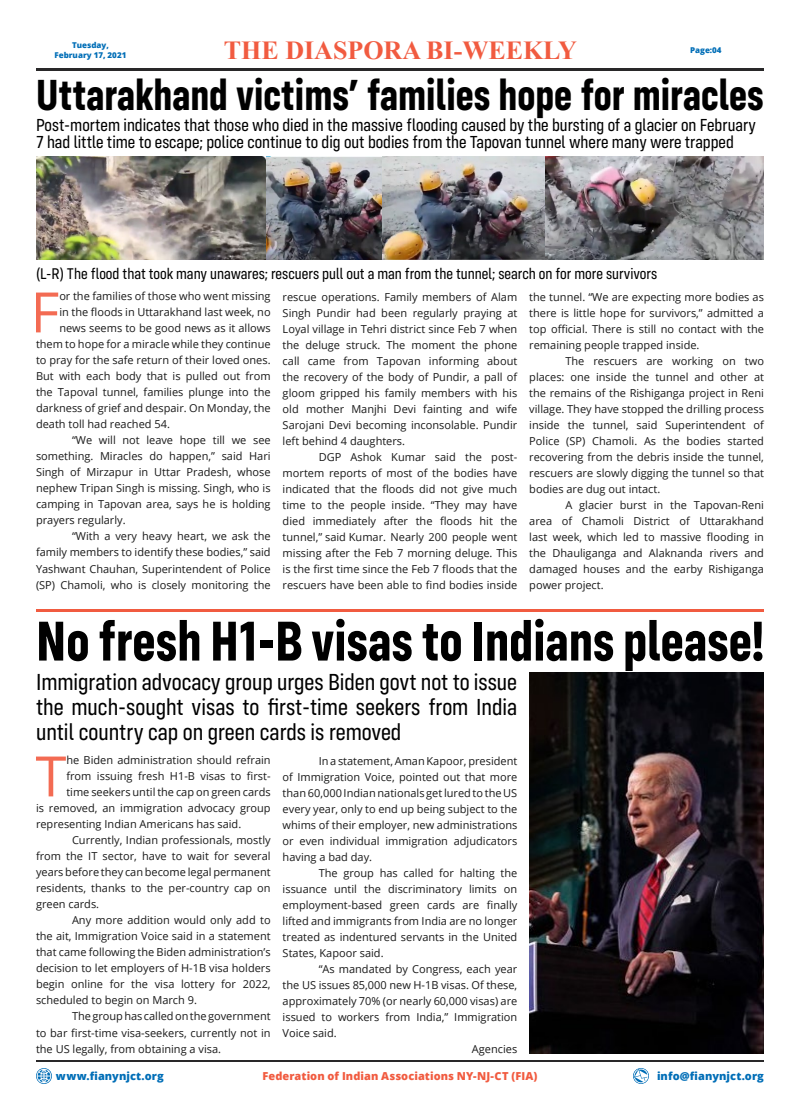
<style>
.page{position:relative;width:800px;height:1120px;background:#fff}
.page>*{position:absolute;margin:0;border:0;box-sizing:border-box;transform-origin:0 0}
.t1{font:700 58px "Config Condensed";color:#000;scale:.95 1}
.t2{font:55.8px "Open Sans";color:#f36b53}
.t3{font:700 45px "Config Condensed";color:#000;scale:.95 1}
.t4{font:700 26px "Times New Roman";color:#f15b40}
.t5{font:24px/25px "Config Condensed";color:#000;text-align:justify}
.t6{font:18px/17px "Config Condensed";color:#000}
.t7{font:16px "Config Condensed";color:#000}
.t8{font:11px/16px "Open Sans";color:#1a1a1a;text-align:justify}
.t9{font:800 11px "Open Sans";letter-spacing:.005em;color:#f15b40}
.t10{font:800 11px "Open Sans";letter-spacing:.005em;color:#006eb7}
.t11{font:800 8px/9.6px "Open Sans";color:#006eb7;text-align:center}
</style>
<div class="page">
<hr style="left:36px;top:68px;width:728px;height:3px;background:#292829">
<hr style="left:36px;top:1060px;width:728px;height:2px;background:#292829">
<svg style="left:633px;top:1068px;width:16px;height:16px"></svg>
<svg style="left:36px;top:1068px;width:16px;height:16px"></svg>
<img style="left:36px;top:156px;width:346px;height:104px">
<img style="left:382px;top:156px;width:382px;height:104px">
<hr style="left:36px;top:609px;width:728px;height:3px;background:#f15b40">
<img style="left:529px;top:672px;width:234px;height:382px">
<p class="t11" style="left:55px;top:40px;width:73px">Tuesday,<br>February 17, 2021</p>
<h3 class="t4" style="left:224px;top:31px;width:355px">THE DIASPORA BI-WEEKLY</h3>
<p class="t11" style="left:690px;top:45px;width:33px">Page:04</p>
<h3 class="t3" style="left:36px;top:68px;width:768px">Uttarakhand victims’ families hope for miracles</h3>
<h3 class="t6" style="left:36px;top:117px;width:721px">Post-mortem indicates that those who died in the massive flooding caused by the bursting of a glacier on February<br>7 had little time to escape; police continue to dig out bodies from the Tapovan tunnel where many were trapped</h3>
<h3 class="t7" style="left:36px;top:265px;width:623px">(L-R) The flood that took many unawares; rescuers pull out a man from the tunnel; search on for more survivors</h3>
<h2 class="t2" style="left:31px;top:274px;width:30px">F</h2>
<p class="t8" style="left:59px;top:288px;width:213px">or the families of those who went missing</p>
<p class="t8" style="left:59px;top:304px;width:213px">in the floods in Uttarakhand last week, no</p>
<p class="t8" style="left:59px;top:320px;width:213px">news seems to be good news as it allows</p>
<p class="t8" style="left:36px;top:336px;width:236px">them to hope for a miracle while they continue</p>
<p class="t8" style="left:36px;top:352px;width:236px">to pray for the safe return of their loved ones.</p>
<p class="t8" style="left:36px;top:368px;width:236px">But with each body that is pulled out from</p>
<p class="t8" style="left:36px;top:384px;width:236px">the Tapoval tunnel, families plunge into the</p>
<p class="t8" style="left:36px;top:400px;width:236px">darkness of grief and despair. On Monday, the</p>
<p class="t8" style="left:36px;top:416px;width:136px">death toll had reached 54.</p>
<p class="t8" style="left:72px;top:432px;width:200px">“We will not leave hope till we see</p>
<p class="t8" style="left:36px;top:448px;width:236px">something. Miracles do happen,” said Hari</p>
<p class="t8" style="left:36px;top:464px;width:236px">Singh of Mirzapur in Uttar Pradesh, whose</p>
<p class="t8" style="left:36px;top:480px;width:236px">nephew Tripan Singh is missing. Singh, who is</p>
<p class="t8" style="left:36px;top:496px;width:236px">camping in Tapovan area, says he is holding</p>
<p class="t8" style="left:36px;top:512px;width:91px">prayers regularly.</p>
<p class="t8" style="left:72px;top:528px;width:200px">“With a very heavy heart, we ask the</p>
<p class="t8" style="left:36px;top:544px;width:236px">family members to identify these bodies,” said</p>
<p class="t8" style="left:36px;top:560px;width:236px">Yashwant Chauhan, Superintendent of Police</p>
<p class="t8" style="left:36px;top:576px;width:236px">(SP) Chamoli, who is closely monitoring the</p>
<p class="t8" style="left:283px;top:288px;width:236px">rescue operations. Family members of Alam Singh Pundir had been regularly praying at Loyal village in Tehri district since Feb 7 when the deluge struck. The moment the phone call came from Tapovan informing about the recovery of the body of Pundir, a pall of gloom gripped his family members with his old mother Manjhi Devi fainting and wife Sarojani Devi becoming inconsolable. Pundir left behind 4 daughters.</p>
<p class="t8" style="left:283px;top:448px;width:236px;text-indent:36px">DGP Ashok Kumar said the post&shy;mortem reports of most of the bodies have indicated that the floods did not give much time to the people inside. “They may have died immediately after the floods hit the tunnel,” said Kumar. Nearly 200 people went missing after the Feb 7 morning deluge. This is the first time since the Feb 7 floods that the rescuers have been able to find bodies inside</p>
<p class="t8" style="left:529px;top:288px;width:236px">the tunnel. “We are expecting more bodies as there is little hope for survivors,” admitted a top official. There is still no contact with the remaining people trapped inside.</p>
<p class="t8" style="left:529px;top:352px;width:236px;text-indent:36px">The rescuers are working on two places: one inside the tunnel and other at the remains of the Rishiganga project in Reni village. They have stopped the drilling process inside the tunnel, said Superintendent of Police (SP) Chamoli. As the bodies started recovering from the debris inside the tunnel, rescuers are slowly digging the tunnel so that bodies are dug out intact.</p>
<p class="t8" style="left:529px;top:496px;width:236px;text-indent:36px">A glacier burst in the Tapovan-Reni area of Chamoli District of Uttarakhand last week, which led to massive flooding in the Dhauliganga and Alaknanda rivers and damaged houses and the earby Rishiganga power project.</p>
<h1 class="t1" style="left:36px;top:608px;width:768px">No fresh H1-B visas to Indians please!</h1>
<h3 class="t5" style="left:36px;top:670px;width:483px">Immigration advocacy group urges Biden govt not to issue the much-sought visas to first-time seekers from India until country cap on green cards is removed</h3>
<h2 class="t2" style="left:36px;top:738px;width:32px">T</h2>
<p class="t8" style="left:66px;top:752px;width:206px">he Biden administration should refrain</p>
<p class="t8" style="left:283px;top:752px;width:236px;text-indent:36px">In a statement, Aman Kapoor, president of Immigration Voice, pointed out that more than 60,000 Indian nationals get lured to the US every year, only to end up being subject to the whims of their employer, new administrations or even individual immigration adjudicators having a bad day.</p>
<p class="t8" style="left:283px;top:864px;width:236px;text-indent:36px">The group has called for halting the issuance until the discriminatory limits on employment-based green cards are finally lifted and immigrants from India are no longer treated as indentured servants in the United States, Kapoor said.</p>
<p class="t8" style="left:319px;top:960px;width:200px">“As mandated by Congress, each year</p>
<p class="t8" style="left:283px;top:976px;width:236px">the US issues 85,000 new H-1B visas. Of these,</p>
<p class="t8" style="left:283px;top:992px;width:236px">approximately 70% (or nearly 60,000 visas) are</p>
<p class="t8" style="left:283px;top:1008px;width:236px">issued to workers from India,” Immigration</p>
<p class="t8" style="left:283px;top:1024px;width:56px">Voice said.</p>
<p class="t8" style="left:472px;top:1040px;width:47px">Agencies</p>
<p class="t8" style="left:66px;top:768px;width:206px">from issuing fresh H1-B visas to first-</p>
<p class="t8" style="left:66px;top:784px;width:206px">time seekers until the cap on green cards</p>
<p class="t8" style="left:36px;top:800px;width:236px">is removed, an immigration advocacy group</p>
<p class="t8" style="left:36px;top:816px;width:207px">representing Indian Americans has said.</p>
<p class="t8" style="left:72px;top:832px;width:200px">Currently, Indian professionals, mostly</p>
<p class="t8" style="left:36px;top:848px;width:236px">from the IT sector, have to wait for several</p>
<p class="t8" style="left:36px;top:864px;width:236px">years before they can become legal permanent</p>
<p class="t8" style="left:36px;top:880px;width:236px">residents, thanks to the per-country cap on</p>
<p class="t8" style="left:36px;top:896px;width:65px">green cards.</p>
<p class="t8" style="left:72px;top:912px;width:200px">Any more addition would only add to</p>
<p class="t8" style="left:36px;top:928px;width:236px">the ait, Immigration Voice said in a statement</p>
<p class="t8" style="left:36px;top:944px;width:236px">that came following the Biden administration’s</p>
<p class="t8" style="left:36px;top:960px;width:236px">decision to let employers of H-1B visa holders</p>
<p class="t8" style="left:36px;top:976px;width:236px">begin online for the visa lottery for 2022,</p>
<p class="t8" style="left:36px;top:992px;width:163px">scheduled to begin on March 9.</p>
<p class="t8" style="left:72px;top:1008px;width:200px">The group has called on the government</p>
<p class="t8" style="left:36px;top:1024px;width:236px">to bar first-time visa-seekers, currently not in</p>
<p class="t8" style="left:36px;top:1040px;width:187px">the US legally, from obtaining a visa.</p>
<p class="t10" style="left:56px;top:1068px;width:109px">www.fianynjct.org</p>
<p class="t9" style="left:263px;top:1068px;width:276px">Federation of Indian Associations NY-NJ-CT (FIA)</p>
<p class="t10" style="left:657px;top:1068px;width:108px">info@fianynjct.org</p>
</div>
